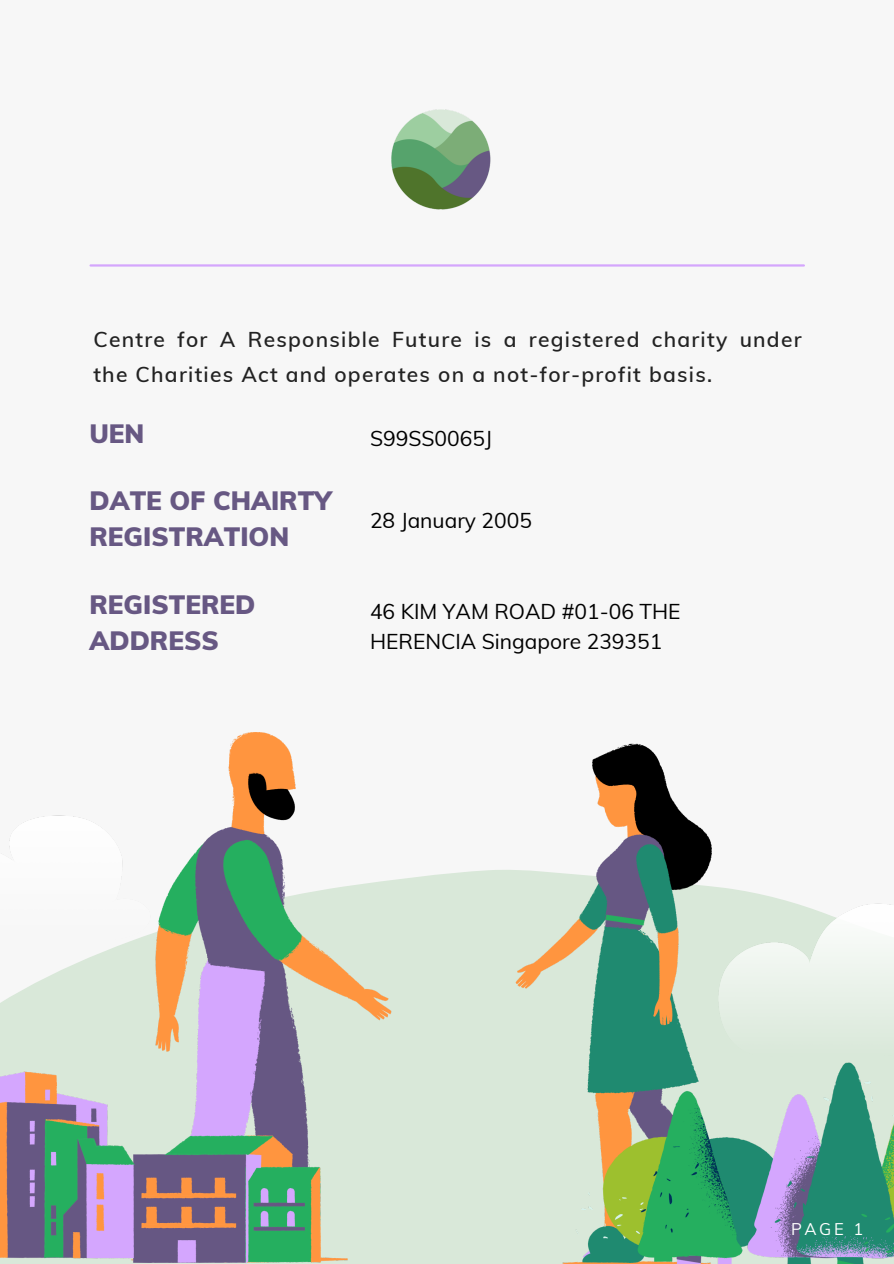
<style>
.page{position:relative;width:894px;height:1264px;background:#fff}
.page>*{position:absolute;margin:0;border:0;box-sizing:border-box;transform-origin:0 0}
.t1{font:900 25.95px/35.7px "Muli";color:#675883}
.t2{font:600 21px/35px "Muli";letter-spacing:.06em;color:#222}
.t3{font:21px/29.2px "Muli";color:#000}
.t4{font:16.5px "Muli";color:#fff}
</style>
<div class="page">
<div style="left:0;top:0;width:893px;height:1263px;background:#f7f7f7"></div>
<img style="left:391px;top:109px;width:100px;height:101px">
<img style="left:0;top:732px;width:893px;height:531px">
<hr style="left:90px;top:264px;width:713px;height:2px;background:#d4a6fd">
<p class="t2" style="left:93px;top:322px;width:709px">Centre for A Responsible Future is a registered charity under the Charities Act and operates on a not-for-profit basis.</p>
<p class="t1" style="left:89px;top:415px;width:56px">UEN</p>
<p class="t1" style="left:89px;top:482px;width:243px">DATE OF CHAIRTY<br>REGISTRATION</p>
<p class="t1" style="left:89px;top:586px;width:167px">REGISTERED<br>ADDRESS</p>
<p class="t3" style="left:370px;top:423px;width:123px">S99SS0065J</p>
<p class="t3" style="left:370px;top:505px;width:163px">28 January 2005</p>
<p class="t3" style="left:370px;top:597px;width:312px">46 KIM YAM ROAD #01-06 THE<br>HERENCIA Singapore 239351</p>
<p class="t4" style="left:790px;top:1218px;width:74px">PAGE 1</p>
</div>
